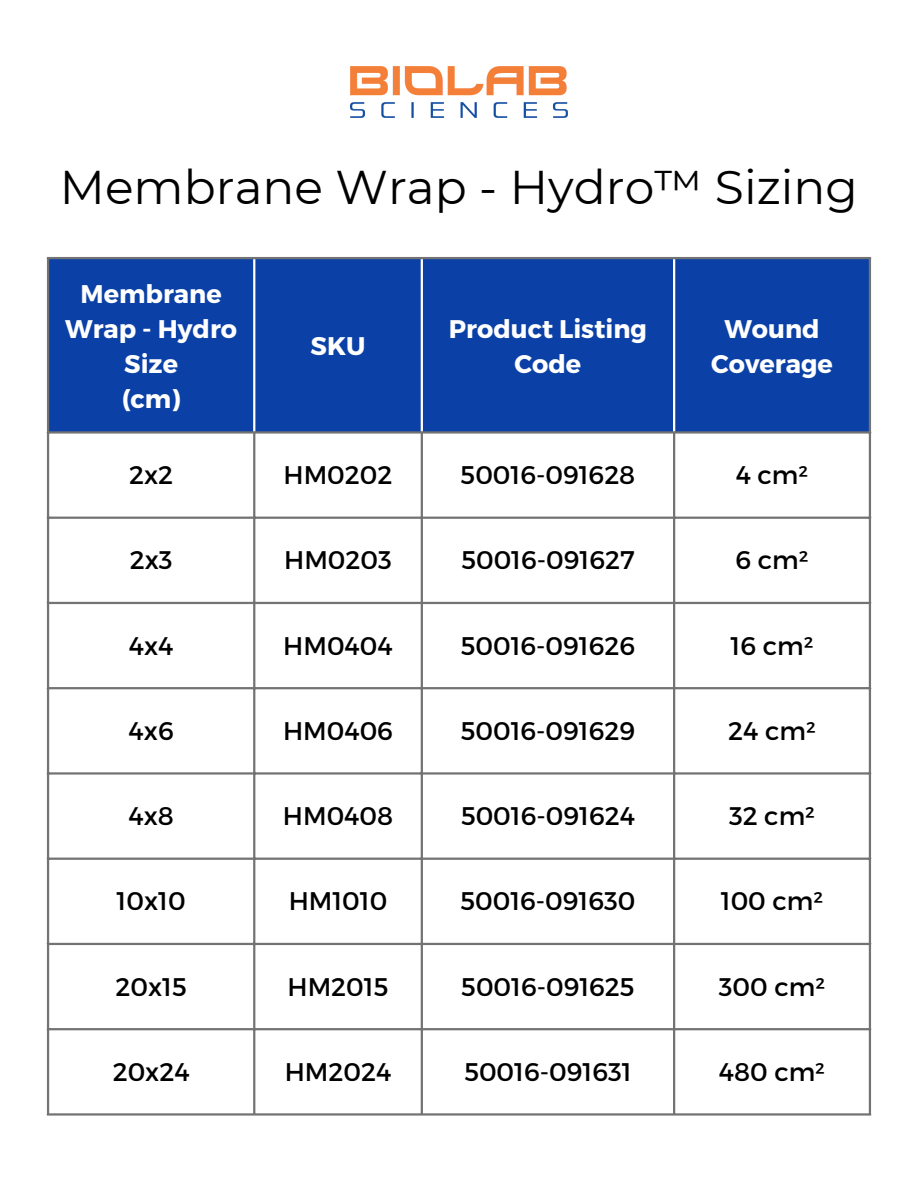
<style>
.page{position:relative;width:918px;height:1188px;background:#fff}
.page>*{position:absolute;margin:0;border:0;box-sizing:border-box;transform-origin:0 0}
.t1{font:47.25px "Montserrat";color:#000}
.t2{font:25.5px "Montserrat";color:#000}
.t3{font:700 25.5px/34.8px "Montserrat";color:#fff;text-align:center}
</style>
<div class="page">
<div style="left:49px;top:259px;width:820px;height:172px;background:#0b41a7"></div>
<hr style="left:47px;top:259px;width:2px;height:854px;background:#737373">
<hr style="left:253px;top:434px;width:2px;height:679px;background:#737373">
<hr style="left:421px;top:434px;width:2px;height:679px;background:#737373">
<hr style="left:673px;top:434px;width:2px;height:679px;background:#737373">
<hr style="left:869px;top:259px;width:2px;height:854px;background:#737373">
<hr style="left:47px;top:257px;width:824px;height:2px;background:#737373">
<hr style="left:47px;top:431px;width:824px;height:3px;background:#737373">
<hr style="left:47px;top:517px;width:824px;height:2px;background:#737373">
<hr style="left:47px;top:602px;width:824px;height:2px;background:#737373">
<hr style="left:47px;top:687px;width:824px;height:2px;background:#737373">
<hr style="left:47px;top:772px;width:824px;height:3px;background:#737373">
<hr style="left:47px;top:858px;width:824px;height:2px;background:#737373">
<hr style="left:47px;top:943px;width:824px;height:2px;background:#737373">
<hr style="left:47px;top:1028px;width:824px;height:2px;background:#737373">
<hr style="left:47px;top:1113px;width:824px;height:3px;background:#737373">
<hr style="left:253px;top:259px;width:2px;height:172px;background:#fff">
<hr style="left:421px;top:259px;width:2px;height:172px;background:#fff">
<hr style="left:673px;top:259px;width:2px;height:172px;background:#fff">
<img style="left:350px;top:67px;width:217px;height:50px">
<p class="t1" style="left:60px;top:158px;width:800px">Membrane Wrap - Hydro™ Sizing</p>
<p class="t3" style="left:65px;top:275px;width:173px">Membrane<br>Wrap - Hydro<br>Size</p>
<p class="t3" style="left:122px;top:380px;width:60px">(cm)</p>
<p class="t3" style="left:311px;top:327px;width:56px">SKU</p>
<p class="t3" style="left:449px;top:310px;width:200px">Product Listing<br>Code</p>
<p class="t3" style="left:711px;top:310px;width:123px">Wound<br>Coverage</p>
<p class="t2" style="left:129px;top:459px;width:46px">2x2</p>
<p class="t2" style="left:284px;top:459px;width:110px">HM0202</p>
<p class="t2" style="left:461px;top:459px;width:176px">50016-091628</p>
<p class="t2" style="left:736px;top:459px;width:74px">4 cm²</p>
<p class="t2" style="left:130px;top:544px;width:44px">2x3</p>
<p class="t2" style="left:284px;top:544px;width:109px">HM0203</p>
<p class="t2" style="left:461px;top:544px;width:175px">50016-091627</p>
<p class="t2" style="left:736px;top:544px;width:74px">6 cm²</p>
<p class="t2" style="left:129px;top:629px;width:46px">4x4</p>
<p class="t2" style="left:283px;top:629px;width:111px">HM0404</p>
<p class="t2" style="left:461px;top:629px;width:176px">50016-091626</p>
<p class="t2" style="left:731px;top:629px;width:84px">16 cm²</p>
<p class="t2" style="left:129px;top:714px;width:47px">4x6</p>
<p class="t2" style="left:283px;top:714px;width:111px">HM0406</p>
<p class="t2" style="left:461px;top:714px;width:176px">50016-091629</p>
<p class="t2" style="left:728px;top:714px;width:89px">24 cm²</p>
<p class="t2" style="left:128px;top:800px;width:47px">4x8</p>
<p class="t2" style="left:283px;top:800px;width:112px">HM0408</p>
<p class="t2" style="left:461px;top:800px;width:175px">50016-091624</p>
<p class="t2" style="left:729px;top:800px;width:88px">32 cm²</p>
<p class="t2" style="left:117px;top:885px;width:71px">10x10</p>
<p class="t2" style="left:289px;top:885px;width:100px">HM1010</p>
<p class="t2" style="left:460px;top:885px;width:177px">50016-091630</p>
<p class="t2" style="left:721px;top:885px;width:104px">100 cm²</p>
<p class="t2" style="left:116px;top:970px;width:73px">20x15</p>
<p class="t2" style="left:288px;top:970px;width:102px">HM2015</p>
<p class="t2" style="left:461px;top:970px;width:175px">50016-091625</p>
<p class="t2" style="left:719px;top:970px;width:108px">300 cm²</p>
<p class="t2" style="left:113px;top:1055px;width:78px">20x24</p>
<p class="t2" style="left:285px;top:1055px;width:108px">HM2024</p>
<p class="t2" style="left:464px;top:1055px;width:169px">50016-091631</p>
<p class="t2" style="left:719px;top:1055px;width:108px">480 cm²</p>
</div>
